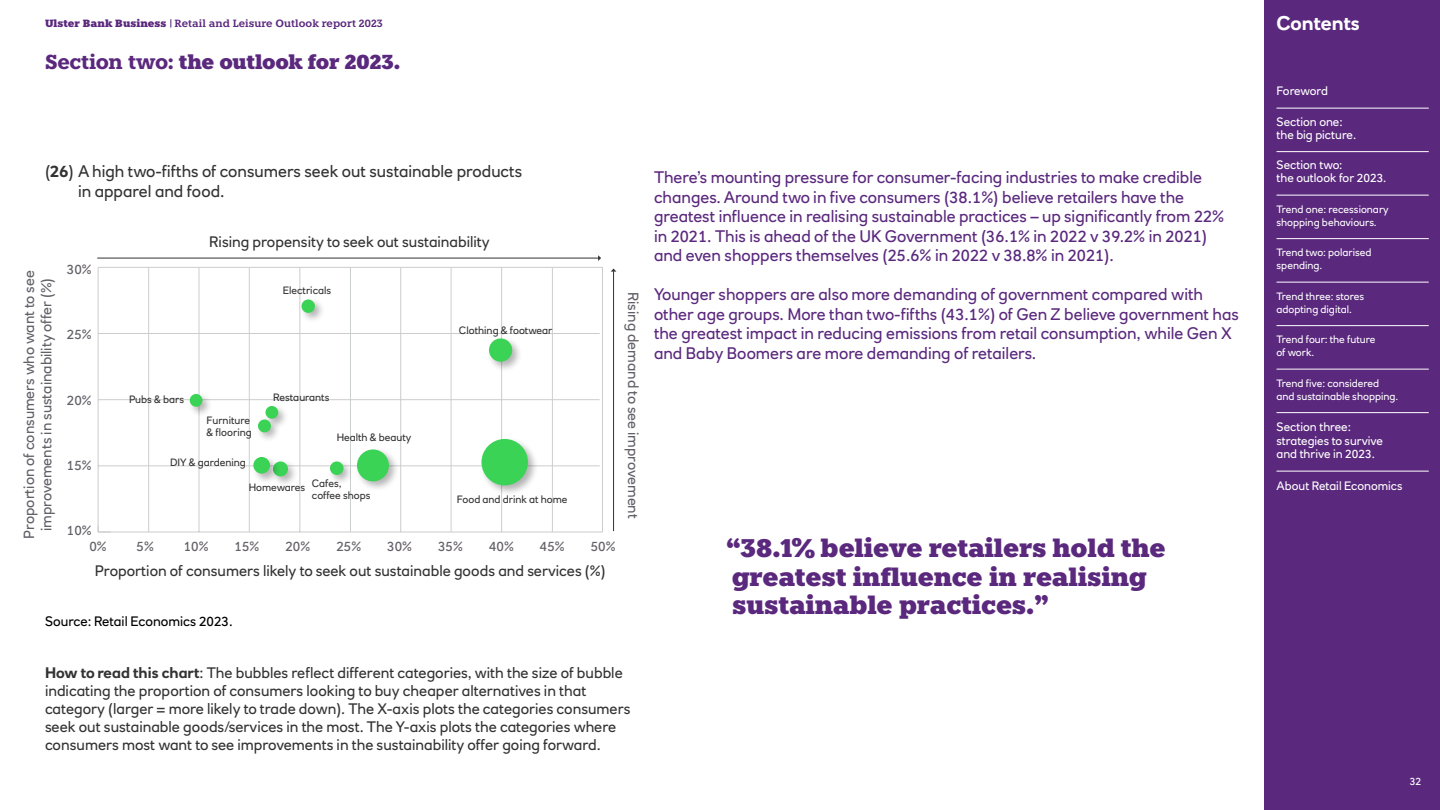
<style>
.page{position:relative;width:1440px;height:810px;background:#fff}
.page>*{position:absolute;margin:0;border:0;box-sizing:border-box;transform-origin:0 0}
.t1{font:900 25.5px/28.5px "Knile";letter-spacing:-.01em;color:#5a287d}
.t2{font:900 20.25px "Knile";letter-spacing:-.015em;color:#5a287d}
.t3{font:700 19.5px "RN House Sans";color:#fff}
.t4{font:16.5px/19.5px "RN House Sans";color:#5a287d}
.t5{font:16.5px/19.5px "RN House Sans";color:#333}
.t6{font:15px/18px "RN House Sans";color:#333}
.t7{font:14.55px/17.5px "RN House Sans";color:#646068;text-align:center}
.t8{font:13.5px "RN House Sans";color:#646068}
.t9{font:13.5px "RN House Sans";color:#000}
.t10{font:12px/12.8px "RN House Sans";color:#fff}
.t11{font:12px "RN House Sans";letter-spacing:-.02em;color:#fff}
.t12{font:10.5px/12.8px "RN House Sans";color:#fff}
.t13{font:10.5px/12px "RN House Sans";color:#333}
.t14{font:600 10.5px "Knile";color:#5a287d}
.s1{font-weight:900}
.s2{font-family:"RN House Sans";font-weight:700}
.s3{font-weight:700}
</style>
<div class="page">
<div style="left:1264px;top:0;width:176px;height:810px;background:#5a287d"></div>
<hr style="left:1276px;top:108px;width:153px;height:1px;background:#fff">
<hr style="left:1276px;top:151px;width:153px;height:1px;background:#fff">
<hr style="left:1276px;top:195px;width:153px;height:1px;background:#fff">
<hr style="left:1276px;top:238px;width:153px;height:1px;background:#fff">
<hr style="left:1276px;top:282px;width:153px;height:1px;background:#fff">
<hr style="left:1276px;top:325px;width:153px;height:1px;background:#fff">
<hr style="left:1276px;top:369px;width:153px;height:1px;background:#fff">
<hr style="left:1276px;top:412px;width:153px;height:1px;background:#fff">
<hr style="left:1276px;top:471px;width:153px;height:1px;background:#fff">
<hr style="left:98px;top:532px;width:504px;height:1px;background:#ccc">
<hr style="left:199px;top:268px;width:1px;height:264px;background:#ccc">
<hr style="left:300px;top:268px;width:1px;height:264px;background:#ccc">
<hr style="left:401px;top:268px;width:1px;height:264px;background:#ccc">
<hr style="left:501px;top:268px;width:1px;height:264px;background:#ccc">
<hr style="left:602px;top:267px;width:1px;height:265px;background:#ccc">
<hr style="left:98px;top:267px;width:1px;height:265px;background:#ccc">
<svg style="left:98px;top:525px;width:13px;height:8px"></svg>
<hr style="left:98px;top:466px;width:502px;height:1px;background:#ccc">
<hr style="left:98px;top:399px;width:502px;height:1px;background:#ccc">
<hr style="left:98px;top:333px;width:502px;height:1px;background:#ccc">
<hr style="left:98px;top:267px;width:504px;height:1px;background:#ccc">
<hr style="left:613px;top:271px;width:1px;height:260px;background:#333">
<svg style="left:611px;top:269px;width:5px;height:3px"></svg>
<hr style="left:97px;top:258px;width:501px;height:1px;background:#333">
<svg style="left:598px;top:255px;width:3px;height:6px"></svg>
<hr style="left:148px;top:267px;width:1px;height:265px;background:#cccfd0">
<hr style="left:249px;top:267px;width:1px;height:265px;background:#cccfd0">
<hr style="left:350px;top:267px;width:1px;height:265px;background:#cccfd0">
<hr style="left:451px;top:267px;width:1px;height:265px;background:#cccfd0">
<hr style="left:552px;top:267px;width:1px;height:265px;background:#cccfd0">
<div style="left:263px;top:404px;width:26px;height:25px;background:#000;opacity:.3"></div>
<div style="left:266px;top:406px;width:12px;height:13px;background:#3ad356;border-radius:50%"></div>
<div style="left:188px;top:392px;width:25px;height:25px;background:#000;opacity:.3"></div>
<div style="left:190px;top:394px;width:12px;height:13px;background:#3ad356;border-radius:50%"></div>
<div style="left:328px;top:459px;width:26px;height:27px;background:#000;opacity:.3"></div>
<div style="left:330px;top:461px;width:14px;height:14px;background:#3ad356;border-radius:50%"></div>
<div style="left:479px;top:437px;width:60px;height:59px;background:#000;opacity:.3"></div>
<div style="left:482px;top:439px;width:46px;height:46px;background:#3ad356;border-radius:50%"></div>
<div style="left:487px;top:336px;width:36px;height:36px;background:#000;opacity:.3"></div>
<div style="left:489px;top:338px;width:23px;height:24px;background:#3ad356;border-radius:50%"></div>
<div style="left:299px;top:297px;width:27px;height:27px;background:#000;opacity:.3"></div>
<div style="left:302px;top:299px;width:13px;height:14px;background:#3ad356;border-radius:50%"></div>
<div style="left:271px;top:459px;width:28px;height:28px;background:#000;opacity:.3"></div>
<div style="left:273px;top:461px;width:15px;height:15px;background:#3ad356;border-radius:50%"></div>
<div style="left:256px;top:417px;width:26px;height:26px;background:#000;opacity:.3"></div>
<div style="left:258px;top:419px;width:13px;height:13px;background:#3ad356;border-radius:50%"></div>
<div style="left:355px;top:447px;width:45px;height:45px;background:#000;opacity:.3"></div>
<div style="left:357px;top:449px;width:32px;height:32px;background:#3ad356;border-radius:50%"></div>
<div style="left:251px;top:455px;width:30px;height:29px;background:#000;opacity:.3"></div>
<div style="left:253px;top:457px;width:17px;height:17px;background:#3ad356;border-radius:50%"></div>
<p class="t14" style="left:45px;top:17px;width:339px"><span class="s1">Ulster Bank Business</span> <span class="s2">|</span> Retail and Leisure Outlook report 2023</p>
<p class="t3" style="left:1276px;top:11px;width:85px">Contents</p>
<p class="t2" style="left:45px;top:49px;width:357px"><span class="s3">Section two:</span> the outlook for 2023.</p>
<p class="t5" style="left:78px;top:162px;width:446px;text-indent:-33px">(<span class="s3">26</span>) A high two-fifths of consumers seek out sustainable products in apparel and food.</p>
<p class="t7" style="left:20px;top:539px;width:270px;rotate:-90deg">Proportion of consumers who want to see improvements in sustainability offer (%)</p>
<p class="t8" style="left:67px;top:261px;width:26px">30%</p>
<p class="t8" style="left:67px;top:326px;width:26px">25%</p>
<p class="t8" style="left:67px;top:392px;width:26px">20%</p>
<p class="t8" style="left:67px;top:457px;width:26px">15%</p>
<p class="t8" style="left:67px;top:522px;width:26px">10%</p>
<p class="t6" style="left:209px;top:232px;width:282px">Rising propensity to seek out sustainability</p>
<p class="t13" style="left:283px;top:284px;width:50px">Electricals</p>
<p class="t13" style="left:129px;top:393px;width:57px">Pubs &amp; bars</p>
<p class="t13" style="left:273px;top:391px;width:58px">Restaurants</p>
<p class="t13" style="left:207px;top:414px;width:47px;line-height:12.5px">Furniture &amp; flooring</p>
<p class="t13" style="left:337px;top:432px;width:76px">Health &amp; beauty</p>
<p class="t13" style="left:312px;top:478px;width:60px">Cafes, coffee shops</p>
<p class="t13" style="left:170px;top:456px;width:77px">DIY &amp; gardening</p>
<p class="t13" style="left:249px;top:481px;width:58px">Homewares</p>
<p class="t13" style="left:459px;top:324px;width:95px">Clothing &amp; footwear</p>
<p class="t13" style="left:457px;top:493px;width:112px">Food and drink at home</p>
<p class="t8" style="left:89px;top:538px;width:19px">0%</p>
<p class="t8" style="left:137px;top:538px;width:19px">5%</p>
<p class="t8" style="left:184px;top:538px;width:26px">10%</p>
<p class="t8" style="left:235px;top:538px;width:26px">15%</p>
<p class="t8" style="left:286px;top:538px;width:26px">20%</p>
<p class="t8" style="left:336px;top:538px;width:26px">25%</p>
<p class="t8" style="left:387px;top:538px;width:26px">30%</p>
<p class="t8" style="left:438px;top:538px;width:26px">35%</p>
<p class="t8" style="left:489px;top:538px;width:26px">40%</p>
<p class="t8" style="left:540px;top:538px;width:26px">45%</p>
<p class="t8" style="left:591px;top:538px;width:26px">50%</p>
<p class="t6" style="left:95px;top:562px;width:512px">Proportion of consumers likely to seek out sustainable goods and services (%)</p>
<p class="t7" style="left:642px;top:292px;width:228px;rotate:90deg">Rising demand to see improvement</p>
<p class="t9" style="left:45px;top:613px;width:189px">Source: Retail Economics 2023.</p>
<p class="t4" style="left:654px;top:167px;width:572px">There’s mounting pressure for consumer-facing industries to make credible changes. Around two in five consumers (38.1%) believe retailers have the greatest influence in realising sustainable practices – up significantly from 22% in 2021. This is ahead of the UK Government (36.1% in 2022 v 39.2% in 2021) and even shoppers themselves (25.6% in 2022 v 38.8% in 2021).</p>
<p class="t4" style="left:654px;top:284px;width:587px">Younger shoppers are also more demanding of government compared with other age groups. More than two-fifths (43.1%) of Gen Z believe government has the greatest impact in reducing emissions from retail consumption, while Gen X and Baby Boomers are more demanding of retailers.</p>
<h1 class="t1" style="left:726px;top:534px;width:441px">“38.1% believe retailers hold the greatest influence in realising sustainable practices.”</h1>
<p class="t6" style="left:45px;top:663px;width:587px"><span class="s3">How to read this chart</span>: The bubbles reflect different categories, with the size of bubble indicating the proportion of consumers looking to buy cheaper alternatives in that category (larger = more likely to trade down). The X-axis plots the categories consumers seek out sustainable goods/services in the most. The Y-axis plots the categories where consumers most want to see improvements in the sustainability offer going forward.</p>
<p class="t11" style="left:1276px;top:84px;width:53px">Foreword</p>
<p class="t10" style="left:1276px;top:115px;width:81px">Section one: the big picture.</p>
<p class="t10" style="left:1276px;top:159px;width:112px">Section two:<br>the outlook for 2023.</p>
<p class="t12" style="left:1276px;top:203px;width:114px">Trend one: recessionary shopping behaviours.</p>
<p class="t12" style="left:1276px;top:246px;width:96px">Trend two: polarised spending.</p>
<p class="t12" style="left:1276px;top:290px;width:89px">Trend three: stores adopting digital.</p>
<p class="t12" style="left:1276px;top:333px;width:100px">Trend four: the future of work.</p>
<p class="t12" style="left:1276px;top:377px;width:123px">Trend five: considered and sustainable shopping.</p>
<p class="t10" style="left:1276px;top:420px;width:108px;line-height:13.5px">Section three: strategies to survive and thrive in 2023.</p>
<p class="t10" style="left:1276px;top:479px;width:128px">About Retail Economics</p>
<p class="t12" style="left:1410px;top:775px;width:13px">32</p>
</div>
